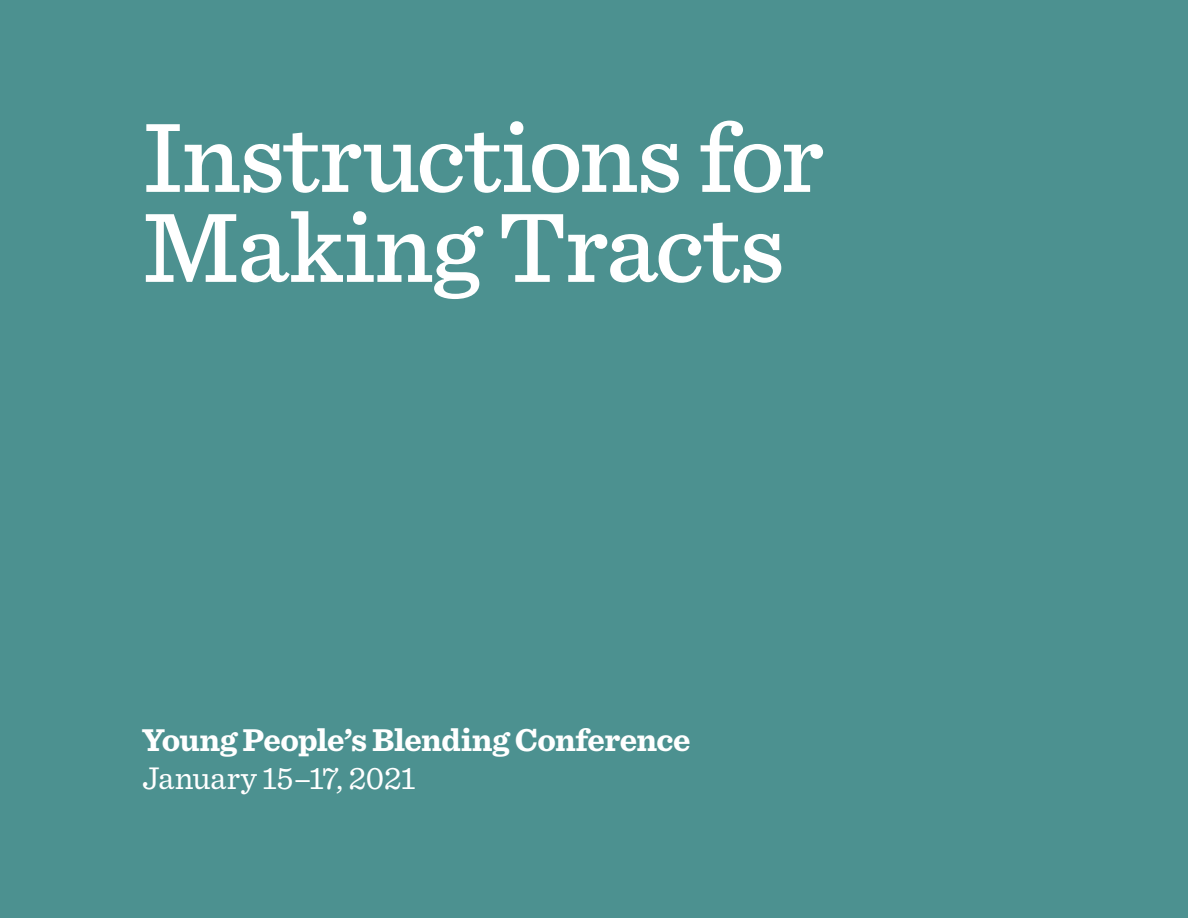
<style>
.page{position:relative;width:1188px;height:918px;background:#4c9190}
.page>*{position:absolute;margin:0;border:0;box-sizing:border-box;transform-origin:0 0}
.t1{font:500 102.9px/90px "Sentinel";letter-spacing:-.02em;color:#fff}
.t2{font:700 33px "Sentinel";letter-spacing:-.02em;color:#fff}
.t3{font:33px "Sentinel";letter-spacing:-.01em;color:#fff}
</style>
<div class="page">
<h1 class="t1" style="left:142px;top:107px;width:683px">Instructions for<br>Making Tracts</h1>
<p class="t2" style="left:142px;top:714px;width:550px">Young People’s Blending Conference</p>
<p class="t3" style="left:142px;top:753px;width:275px">January 15–17, 2021</p>
</div>
